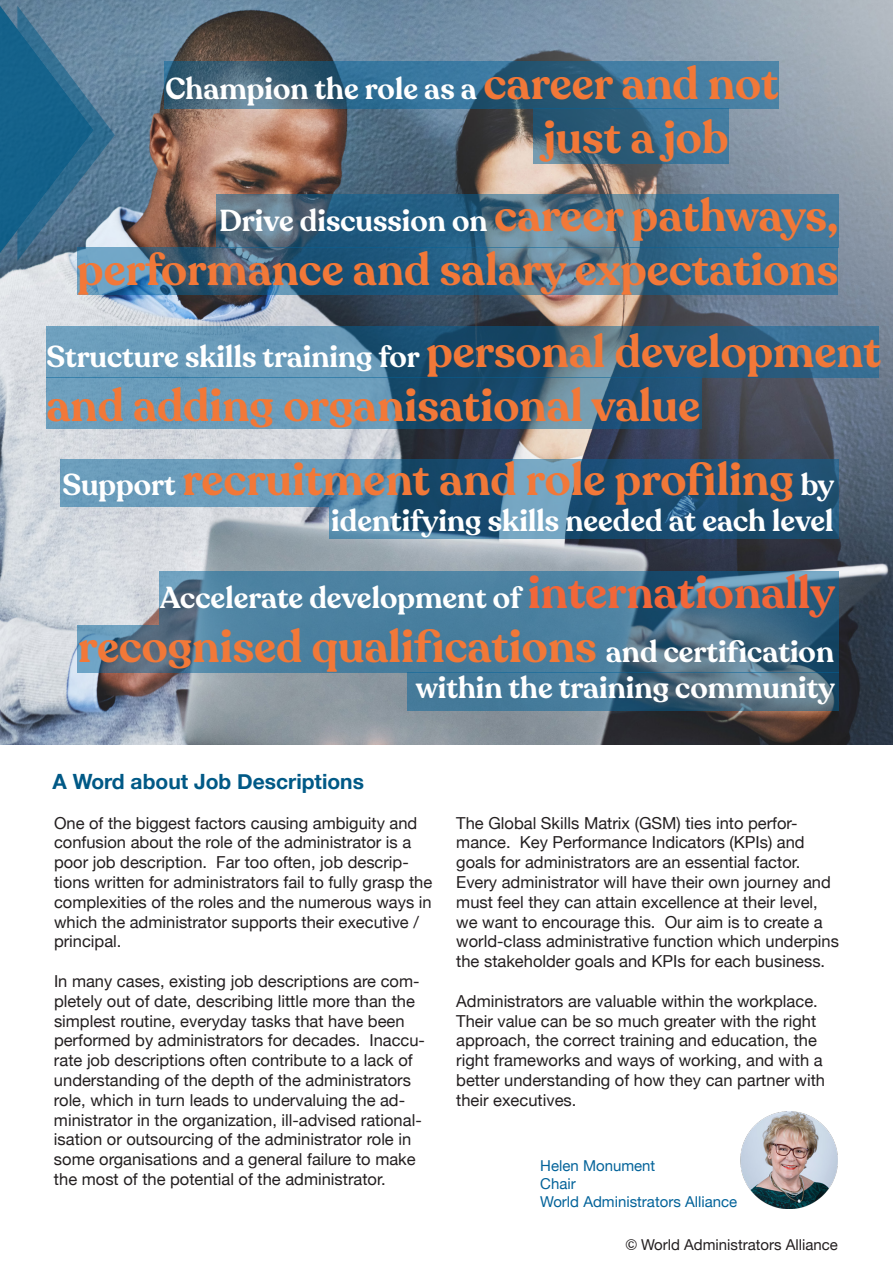
<style>
.page{position:relative;width:893px;height:1263px;background:#fff}
.page>*{position:absolute;margin:0;border:0;box-sizing:border-box;transform-origin:0 0}
.t1{font:600 45px "Recoleta";color:#f27838}
.t2{font:600 30px "Recoleta";color:#fff}
.t3{font:700 21px "Helvetica Neue";color:#005986}
.t4{font:16.5px/19.8px "Helvetica Neue";color:#231f20}
.t5{font:15px/18px "Helvetica Neue";color:#03639a}
.t6{font:15px "Helvetica Neue";color:#231f20}
.s1{font-size:45px;color:#f27838}
.s2{font-size:30px;color:#fff}
.s3{font-size:45px;color:#f26638}
</style>
<div class="page">
<img style="left:0;top:0;width:892px;height:744px">
<svg style="left:216px;top:194px;width:622px;height:53px;background:#426f8b"></svg>
<svg style="left:78px;top:248px;width:760px;height:47px;background:#3c6b8a"></svg>
<svg style="left:60px;top:459px;width:779px;height:48px;background:#447697"></svg>
<svg style="left:330px;top:507px;width:509px;height:32px;background:#316284"></svg>
<svg style="left:46px;top:326px;width:833px;height:52px;background:#437392"></svg>
<svg style="left:46px;top:377px;width:656px;height:52px;background:#4d7e9d"></svg>
<svg style="left:159px;top:572px;width:680px;height:53px;background:#477998"></svg>
<svg style="left:77px;top:625px;width:762px;height:48px;background:#4b7995"></svg>
<svg style="left:408px;top:673px;width:431px;height:38px;background:#4a738c"></svg>
<svg style="left:0;top:6px;width:115px;height:255px;background:#3d7394"></svg>
<svg style="left:534px;top:108px;width:195px;height:56px;background:#366887"></svg>
<svg style="left:164px;top:61px;width:614px;height:47px;background:#3a6c8a"></svg>
<img style="left:740px;top:1111px;width:98px;height:98px">
<p class="t2" style="left:165px;top:70px;width:614px">Champion the role as a <span class="s1">career and not</span></p>
<p class="t1" style="left:543px;top:109px;width:186px">just a job</p>
<p class="t2" style="left:219px;top:202px;width:621px">Drive discussion on <span class="s1">career pathways,</span></p>
<p class="t1" style="left:77px;top:241px;width:762px">performance and salary expectations</p>
<p class="t2" style="left:46px;top:337px;width:836px">Structure skills training for <span class="s1">personal development</span></p>
<p class="t1" style="left:46px;top:377px;width:655px">and adding organisational value</p>
<p class="t1" style="left:62px;top:451px;width:773px"><span class="s2">Support</span> recruitment and role profiling <span class="s2">by</span></p>
<p class="t2" style="left:331px;top:502px;width:504px">identifying skills needed at each level</p>
<p class="t2" style="left:160px;top:578px;width:677px">Accelerate development of <span class="s3">internationally</span></p>
<p class="t1" style="left:78px;top:618px;width:757px">recognised qualifications <span class="s2">and certification</span></p>
<p class="t2" style="left:416px;top:668px;width:421px">within the training community</p>
<p class="t3" style="left:53px;top:765px;width:313px">A Word about Job Descriptions</p>
<p class="t4" style="left:54px;top:814px;width:380px">One of the biggest factors causing ambiguity and confusion about the role of the administrator is a poor job description. Far too often, job descrip&shy;tions written for administrators fail to fully grasp the complexities of the roles and the numerous ways in which the administrator supports their executive / principal.</p>
<p class="t4" style="left:54px;top:972px;width:373px">In many cases, existing job descriptions are com&shy;pletely out of date, describing little more than the simplest routine, everyday tasks that have been performed by administrators for decades. Inaccu&shy;rate job descriptions often contribute to a lack of understanding of the depth of the administrators role, which in turn leads to undervaluing the ad&shy;ministrator in the organization, ill-advised rational&shy;isation or outsourcing of the administrator role in some organisations and a general failure to make the most of the potential of the administrator.</p>
<p class="t4" style="left:456px;top:814px;width:384px">The Global Skills Matrix (GSM) ties into perfor&shy;mance. Key Performance Indicators (KPIs) and goals for administrators are an essential factor.<br>Every administrator will have their own journey and must feel they can attain excellence at their level, we want to encourage this. Our aim is to create a world-class administrative function which underpins the stakeholder goals and KPIs for each business.</p>
<p class="t4" style="left:456px;top:992px;width:370px">Administrators are valuable within the workplace.<br>Their value can be so much greater with the right approach, the correct training and education, the right frameworks and ways of working, and with a better understanding of how they can partner with their executives.</p>
<p class="t5" style="left:540px;top:1157px;width:198px">Helen Monument<br>Chair<br>World Administrators Alliance</p>
<p class="t6" style="left:641px;top:1234px;width:198px">World Administrators Alliance</p>
</div>
